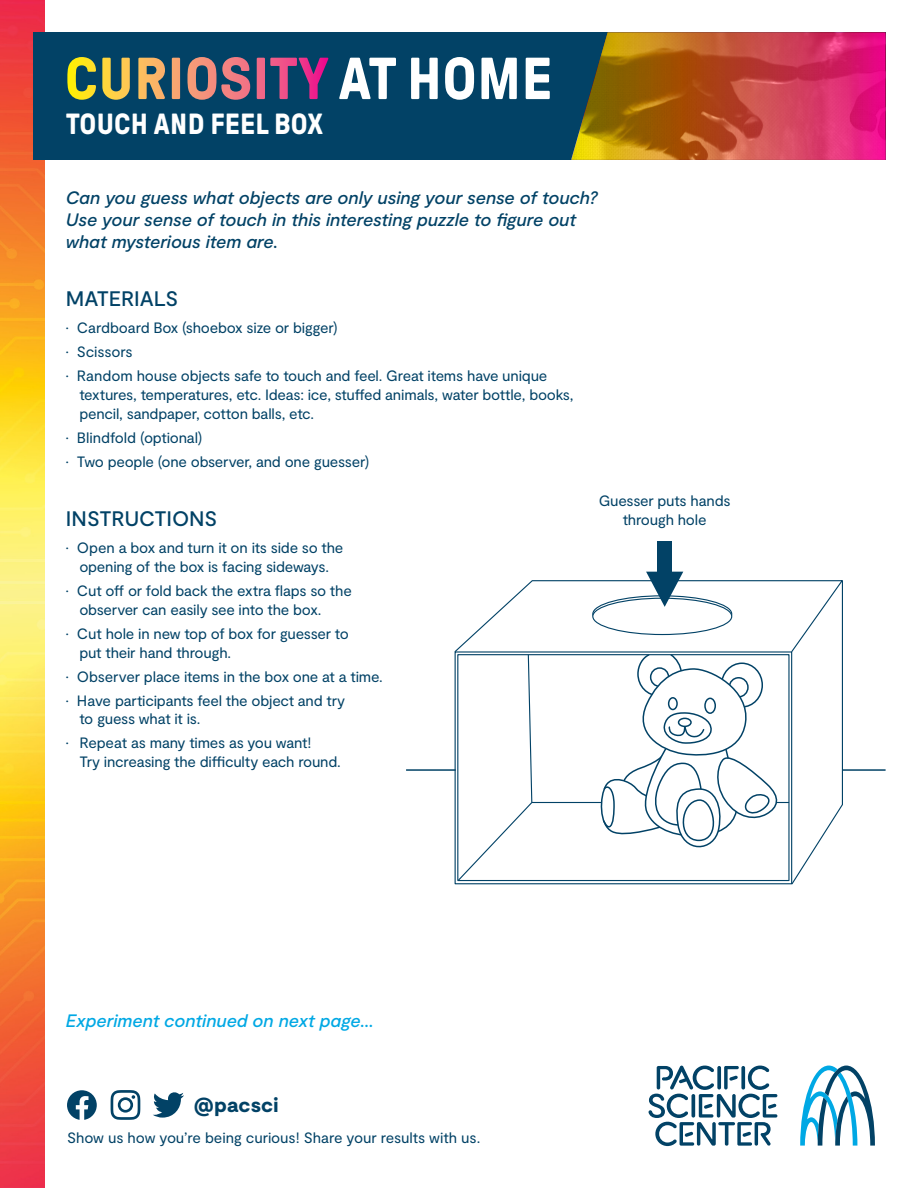
<style>
.page{position:relative;width:918px;height:1188px;background:#fff}
.page>*{position:absolute;margin:0;border:0;box-sizing:border-box;transform-origin:0 0}
.t1{font:700 29.1px "GT Pressura";letter-spacing:.01em;color:#fff}
.t2{font:500 21px "Moderat";letter-spacing:-.005em;color:#024266}
.t3{font:900 20.4px "Moderat";letter-spacing:.01em;color:#024266}
.t4{font:italic 500 18px/21.8px "Moderat";letter-spacing:-.01em;color:#024266}
.t5{font:italic 500 18px "Moderat";letter-spacing:-.005em;color:#00a8e4}
.t6{font:15px/18.8px "Moderat";letter-spacing:-.015em;color:#024266}
</style>
<div class="page">
<img style="left:0;top:0;width:44px;height:1188px">
<div style="left:33px;top:32px;width:853px;height:128px;background:#024266"></div>
<svg style="left:339px;top:57px;width:211px;height:43px"></svg>
<svg style="left:67px;top:57px;width:261px;height:43px"></svg>
<div style="left:657px;top:541px;width:15px;height:44px;background:#024266"></div>
<svg style="left:572px;top:32px;width:314px;height:128px"></svg>
<hr style="left:406px;top:769px;width:50px;height:2px;background:#024266">
<hr style="left:842px;top:769px;width:44px;height:2px;background:#024266">
<svg style="left:454px;top:572px;width:421px;height:574px"></svg>
<svg style="left:153px;top:1092px;width:31px;height:26px"></svg>
<svg style="left:111px;top:1090px;width:29px;height:30px"></svg>
<svg style="left:67px;top:1090px;width:30px;height:30px"></svg>
<h1 class="t1" style="left:66px;top:108px;width:258px">TOUCH AND FEEL BOX</h1>
<p class="t4" style="left:66px;top:188px;width:534px">Can you guess what objects are only using your sense of touch?<br>Use your sense of touch in this interesting puzzle to figure out what mysterious item are.</p>
<h2 class="t2" style="left:66px;top:287px;width:114px">MATERIALS</h2>
<p class="t6" style="left:66px;top:319px;width:273px">• Cardboard Box (shoebox size or bigger)</p>
<p class="t6" style="left:66px;top:343px;width:68px">• Scissors</p>
<p class="t6" style="left:79px;top:367px;width:496px;text-indent:-14px">• Random house objects safe to touch and feel. Great items have unique textures, temperatures, etc. Ideas: ice, stuffed animals, water bottle, books, pencil, sandpaper, cotton balls, etc.</p>
<p class="t6" style="left:66px;top:429px;width:138px">• Blindfold (optional)</p>
<p class="t6" style="left:66px;top:453px;width:305px">• Two people (one observer, and one guesser)</p>
<h2 class="t2" style="left:66px;top:507px;width:153px">INSTRUCTIONS</h2>
<p class="t6" style="left:66px;top:539px;width:279px;text-align:center">• Open a box and turn it on its side so the opening of the box is facing sideways.</p>
<p class="t6" style="left:79px;top:582px;width:274px;text-indent:-14px">• Cut off or fold back the extra flaps so the observer can easily see into the box.</p>
<p class="t6" style="left:79px;top:625px;width:271px;text-indent:-13px">• Cut hole in new top of box for guesser to put their hand through.</p>
<p class="t6" style="left:66px;top:667px;width:318px">• Observer place items in the box one at a time.</p>
<p class="t6" style="left:79px;top:691px;width:267px;text-indent:-13px">• Have participants feel the object and try to guess what it is.</p>
<p class="t6" style="left:79px;top:734px;width:263px;text-indent:-13px">• Repeat as many times as you want!<br>Try increasing the difficulty each round.</p>
<p class="t5" style="left:66px;top:1010px;width:309px">Experiment continued on next page...</p>
<h3 class="t3" style="left:194px;top:1093px;width:86px">@pacsci</h3>
<p class="t6" style="left:67px;top:1129px;width:415px">Show us how you’re being curious! Share your results with us.</p>
<p class="t6" style="left:599px;top:492px;width:133px;text-align:center">Guesser puts hands through hole</p>
</div>
